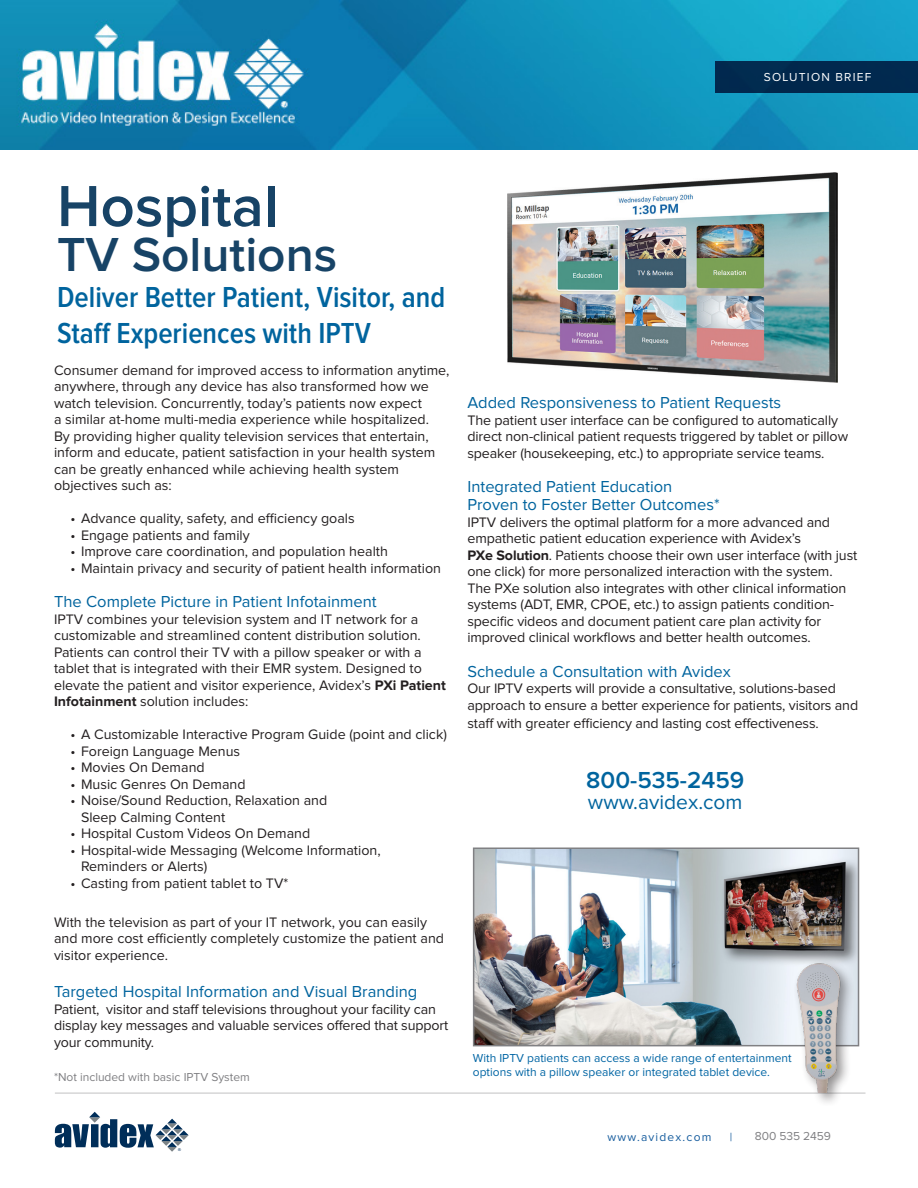
<style>
.page{position:relative;width:918px;height:1188px;background:#fff}
.page>*{position:absolute;margin:0;border:0;box-sizing:border-box;transform-origin:0 0}
.t1{font:600 60px "Proxima Nova";color:#174366}
.t2{font:600 49.5px "Proxima Nova";color:#174366}
.t3{font:600 30px/36px "Proxima Nova Cond";color:#00649e}
.t4{font:600 24px "Proxima Nova";color:#00649e}
.t5{font:21px "Proxima Nova";color:#00649e}
.t6{font:16.5px "Proxima Nova";color:#00649e}
.t7{font:14.25px/16.5px "Proxima Nova";color:#231f20}
.t8{font:12px/14.4px "Proxima Nova";color:#0065a4}
.t9{font:12px "Proxima Nova";color:#808083}
.t10{font:12px "Proxima Nova";letter-spacing:.1em;color:#175d9e}
.t11{font:12px "Proxima Nova";letter-spacing:.1em;color:#fff}
.t12{font:3.9px "Arial";color:#002e59}
.s1{font-weight:700}
</style>
<div class="page">
<svg style="left:55px;top:1112px;width:134px;height:40px"></svg>
<img style="left:0;top:0;width:918px;height:150px">
<img style="left:508px;top:172px;width:329px;height:210px">
<hr style="left:55px;top:1093px;width:811px;height:1px;background:#808083">
<div style="left:716px;top:61px;width:202px;height:32px;background:#01294e"></div>
<img style="left:476px;top:851px;width:380px;height:192px">
<div style="left:473px;top:848px;width:386px;height:198px;border:2px solid #808083"></div>
<div style="left:792px;top:958px;width:62px;height:149px;background:#231f20;opacity:.5"></div>
<img style="left:794px;top:959px;width:52px;height:134px">
<p class="t11" style="left:764px;top:71px;width:109px">SOLUTION BRIEF</p>
<p class="t1" style="left:57px;top:179px;width:223px">Hospital</p>
<p class="t2" style="left:57px;top:232px;width:282px">TV Solutions</p>
<p class="t3" style="left:57px;top:280px;width:390px">Deliver Better Patient, Visitor, and<br>Staff Experiences with IPTV</p>
<p class="t7" style="left:54px;top:363px;width:397px">Consumer demand for improved access to information anytime, anywhere, through any device has also transformed how we watch television. Concurrently, today’s patients now expect<br>a similar at-home multi-media experience while hospitalized.<br>By providing higher quality television services that entertain, inform and educate, patient satisfaction in your health system can be greatly enhanced while achieving health system objectives such as:</p>
<p class="t7" style="left:70px;top:511px;width:286px">• Advance quality, safety, and efficiency goals</p>
<p class="t7" style="left:70px;top:528px;width:181px">• Engage patients and family</p>
<p class="t7" style="left:70px;top:544px;width:319px">• Improve care coordination, and population health</p>
<p class="t7" style="left:70px;top:561px;width:372px">• Maintain privacy and security of patient health information</p>
<p class="t6" style="left:54px;top:594px;width:324px">The Complete Picture in Patient Infotainment</p>
<p class="t7" style="left:54px;top:612px;width:393px">IPTV combines your television system and IT network for a customizable and streamlined content distribution solution.<br>Patients can control their TV with a pillow speaker or with a tablet that is integrated with their EMR system. Designed to elevate the patient and visitor experience, Avidex’s <span class="s1">PXi Patient Infotainment</span> solution includes:</p>
<p class="t7" style="left:70px;top:727px;width:378px">• A Customizable Interactive Program Guide (point and click)</p>
<p class="t7" style="left:70px;top:744px;width:171px">• Foreign Language Menus</p>
<p class="t7" style="left:70px;top:760px;width:136px">• Movies On Demand</p>
<p class="t7" style="left:70px;top:777px;width:177px">• Music Genres On Demand</p>
<p class="t7" style="left:81px;top:793px;width:248px;text-indent:-10px">• Noise/Sound Reduction, Relaxation and<br>Sleep Calming Content</p>
<p class="t7" style="left:70px;top:826px;width:241px">• Hospital Custom Videos On Demand</p>
<p class="t7" style="left:81px;top:843px;width:301px;text-indent:-10px">• Hospital-wide Messaging (Welcome Information,<br>Reminders or Alerts)</p>
<p class="t7" style="left:70px;top:876px;width:219px">• Casting from patient tablet to TV*</p>
<p class="t7" style="left:54px;top:915px;width:392px">With the television as part of your IT network, you can easily and more cost efficiently completely customize the patient and visitor experience.</p>
<p class="t6" style="left:54px;top:984px;width:365px">Targeted Hospital Information and Visual Branding</p>
<p class="t7" style="left:54px;top:1002px;width:396px">Patient, visitor and staff televisions throughout your facility can display key messages and valuable services offered that support your community.</p>
<p class="t9" style="left:54px;top:1071px;width:197px">*Not included with basic IPTV System</p>
<p class="t6" style="left:467px;top:395px;width:315px">Added Responsiveness to Patient Requests</p>
<p class="t7" style="left:467px;top:412px;width:382px">The patient user interface can be configured to automatically direct non-clinical patient requests triggered by tablet or pillow speaker (housekeeping, etc.) to appropriate service teams.</p>
<p class="t6" style="left:467px;top:479px;width:206px">Integrated Patient Education</p>
<p class="t6" style="left:467px;top:497px;width:254px">Proven to Foster Better Outcomes*</p>
<p class="t7" style="left:467px;top:514px;width:391px">IPTV delivers the optimal platform for a more advanced and empathetic patient education experience with Avidex’s<br><span class="s1">PXe Solution</span>. Patients choose their own user interface (with just one click) for more personalized interaction with the system.<br>The PXe solution also integrates with other clinical information systems (ADT, EMR, CPOE, etc.) to assign patients condition&shy;specific videos and document patient care plan activity for improved clinical workflows and better health outcomes.</p>
<p class="t6" style="left:467px;top:664px;width:265px">Schedule a Consultation with Avidex</p>
<p class="t7" style="left:467px;top:681px;width:392px">Our IPTV experts will provide a consultative, solutions-based approach to ensure a better experience for patients, visitors and</p>
<p class="t7" style="left:467px;top:715px;width:353px">staff with greater efficiency and lasting cost effectiveness.</p>
<p class="t4" style="left:586px;top:769px;width:159px">800-535-2459</p>
<p class="t5" style="left:588px;top:792px;width:156px">www.avidex.com</p>
<p class="t8" style="left:473px;top:1051px;width:320px">With IPTV patients can access a wide range of entertainment options with a pillow speaker or integrated tablet device.</p>
<p class="t12" style="left:178px;top:1147px;width:4px">®</p>
<p class="t10" style="left:608px;top:1131px;width:105px">www.avidex.com</p>
<p class="t10" style="left:730px;top:1131px;width:4px">|</p>
<p class="t9" style="left:755px;top:1131px;width:77px">800 535 2459</p>
</div>
